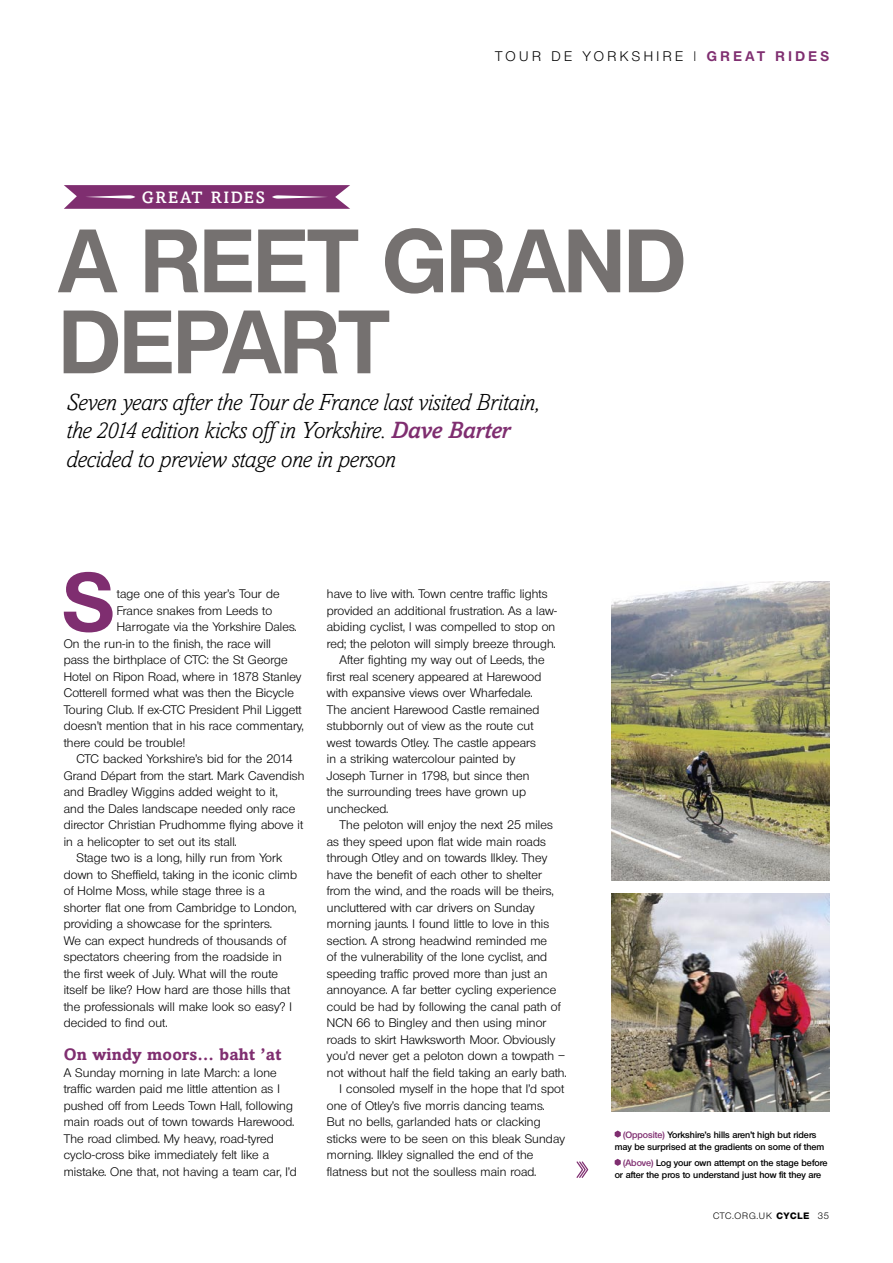
<style>
.page{position:relative;width:893px;height:1263px;background:#fff}
.page>*{position:absolute;margin:0;border:0;box-sizing:border-box;transform-origin:0 0}
.t1{font:700 87px/81px "Olnova";color:#757170}
.Answer_2ndPara{font:700 80.7px "Olnova";color:#7f2e70}
.Answer_2ndPara-2{font:italic 300 24px/28.5px "Amasis";letter-spacing:-.02em;color:#000}
.Answer_2ndPara-3{font:700 16.5px "Amasis";letter-spacing:.01em;color:#7f2e70}
.Answer_2ndPara-4{font:500 16.5px "Amasis";letter-spacing:.1em;color:#fff}
._1stPara{font:13.5px "Olnova";color:#000}
._1stPara-2{font:700 13.5px "Olnova";color:#7f2e70}
.Answer_2ndPara-5{font:12px/16.5px "Olnova";letter-spacing:.01em;color:#000}
.t2{font:600 9px/12px "Olnova";color:#000;text-align:center}
.t3{font:9px "Olnova";letter-spacing:.1em;color:#000}
.s1{font-weight:400;color:#000}
.s2{font-weight:300;color:#000}
.s3{font-weight:500;color:#7f2e70}
.s4{color:#7f2e70}
.s5{font-weight:800}
</style>
<div class="page">
<img style="left:612px;top:582px;width:217px;height:299px">
<img style="left:612px;top:893px;width:217px;height:218px">
<svg style="left:576px;top:1161px;width:12px;height:17px"></svg>
<svg style="left:615px;top:1130px;width:6px;height:7px"></svg>
<svg style="left:615px;top:1159px;width:6px;height:7px"></svg>
<svg style="left:64px;top:185px;width:286px;height:24px;background:#8a407c"></svg>
<p class="Answer_2ndPara-4" style="left:142px;top:187px;width:124px">GREAT RIDES</p>
<p class="_1stPara" style="left:495px;top:48px;width:13px">tour</p>
<p class="_1stPara" style="left:551px;top:48px;width:44px">d e yorkshir</p>
<p class="_1stPara-2" style="left:675px;top:48px;width:45px"><span class="s1">e</span> <span class="s2">|</span> GREAT</p>
<p class="_1stPara-2" style="left:775px;top:48px;width:55px">RIDE S</p>
<p class="t1" style="left:59px;top:220px;width:628px">A REET GRAND<br>DEPART</p>
<p class="Answer_2ndPara-2" style="left:66px;top:388px;width:476px">Seven years after the Tour de France last visited Britain, the 2014 edition kicks off in Yorkshire. <span class="s3">Dave Barter </span>decided to preview stage one in person</p>
<p class="Answer_2ndPara" style="left:62px;top:554px;width:53px">S</p>
<p class="Answer_2ndPara-5" style="left:117px;top:586px;width:164px">tage one of this year’s Tour de</p>
<p class="Answer_2ndPara-5" style="left:117px;top:602px;width:157px">France snakes from Leeds to</p>
<p class="Answer_2ndPara-5" style="left:117px;top:619px;width:181px">Harrogate via the Yorkshire Dales.</p>
<p class="Answer_2ndPara-5" style="left:64px;top:635px;width:209px">On the run-in to the finish, the race will</p>
<p class="Answer_2ndPara-5" style="left:64px;top:652px;width:225px">pass the birthplace of CTC: the St George</p>
<p class="Answer_2ndPara-5" style="left:64px;top:668px;width:239px">Hotel on Ripon Road, where in 1878 Stanley</p>
<p class="Answer_2ndPara-5" style="left:64px;top:685px;width:232px">Cotterell formed what was then the Bicycle</p>
<p class="Answer_2ndPara-5" style="left:64px;top:701px;width:239px">Touring Club. If ex-CTC President Phil Liggett</p>
<p class="Answer_2ndPara-5" style="left:64px;top:718px;width:241px">doesn’t mention that in his race commentary,</p>
<p class="Answer_2ndPara-5" style="left:64px;top:734px;width:123px">there could be trouble!</p>
<p class="Answer_2ndPara-5" style="left:64px;top:751px;width:242px;text-indent:13px">CTC backed Yorkshire’s bid for the 2014<br>Grand Départ from the start. Mark Cavendish and Bradley Wiggins added weight to it,<br>and the Dales landscape needed only race director Christian Prudhomme flying above it in a helicopter to set out its stall.</p>
<p class="Answer_2ndPara-5" style="left:64px;top:850px;width:235px;text-indent:13px">Stage two is a long, hilly run from York down to Sheffield, taking in the iconic climb of Holme Moss, while stage three is a shorter flat one from Cambridge to London, providing a showcase for the sprinters.<br>We can expect hundreds of thousands of spectators cheering from the roadside in the first week of July. What will the route itself be like? How hard are those hills that the professionals will make look so easy? I decided to find out.</p>
<p class="Answer_2ndPara-3" style="left:64px;top:1045px;width:219px">On windy moors… baht ’at</p>
<p class="Answer_2ndPara-5" style="left:64px;top:1064px;width:235px">A Sunday morning in late March: a lone traffic warden paid me little attention as I pushed off from Leeds Town Hall, following main roads out of town towards Harewood.<br>The road climbed. My heavy, road-tyred cyclo-cross bike immediately felt like a mistake. One that, not having a team car, I’d</p>
<p class="Answer_2ndPara-5" style="left:327px;top:586px;width:232px">have to live with. Town centre traffic lights provided an additional frustration. As a law&shy;abiding cyclist, I was compelled to stop on red; the peloton will simply breeze through.</p>
<p class="Answer_2ndPara-5" style="left:327px;top:652px;width:219px;text-indent:13px">After fighting my way out of Leeds, the first real scenery appeared at Harewood with expansive views over Wharfedale.<br>The ancient Harewood Castle remained stubbornly out of view as the route cut west towards Otley. The castle appears in a striking watercolour painted by Joseph Turner in 1798, but since then the surrounding trees have grown up unchecked.</p>
<p class="Answer_2ndPara-5" style="left:327px;top:817px;width:241px;text-indent:13px">The peloton will enjoy the next 25 miles as they speed upon flat wide main roads through Otley and on towards Ilkley. They have the benefit of each other to shelter from the wind, and the roads will be theirs, uncluttered with car drivers on Sunday morning jaunts. I found little to love in this section. A strong headwind reminded me<br>of the vulnerability of the lone cyclist, and speeding traffic proved more than just an annoyance. A far better cycling experience could be had by following the canal path of NCN 66 to Bingley and then using minor roads to skirt Hawksworth Moor. Obviously you’d never get a peloton down a towpath – not without half the field taking an early bath.</p>
<p class="Answer_2ndPara-5" style="left:327px;top:1081px;width:240px;text-indent:13px">I consoled myself in the hope that I’d spot one of Otley’s five morris dancing teams.<br>But no bells, garlanded hats or clacking sticks were to be seen on this bleak Sunday morning. Ilkley signalled the end of the flatness but not the soulless main road.</p>
<p class="t2" style="left:615px;top:1128px;width:211px"><span class="s4">(Opposite)</span> Yorkshire’s hills aren’t high but riders may be surprised at the gradients on some of them</p>
<p class="t2" style="left:615px;top:1156px;width:214px;text-align:left;text-indent:8px"><span class="s4">(Above)</span> Log your own attempt on the stage before or after the pros to understand just how fit they are</p>
<p class="t3" style="left:713px;top:1210px;width:118px">CTC.ORG.UK <span class="s5">CYCLE</span> 35</p>
</div>
